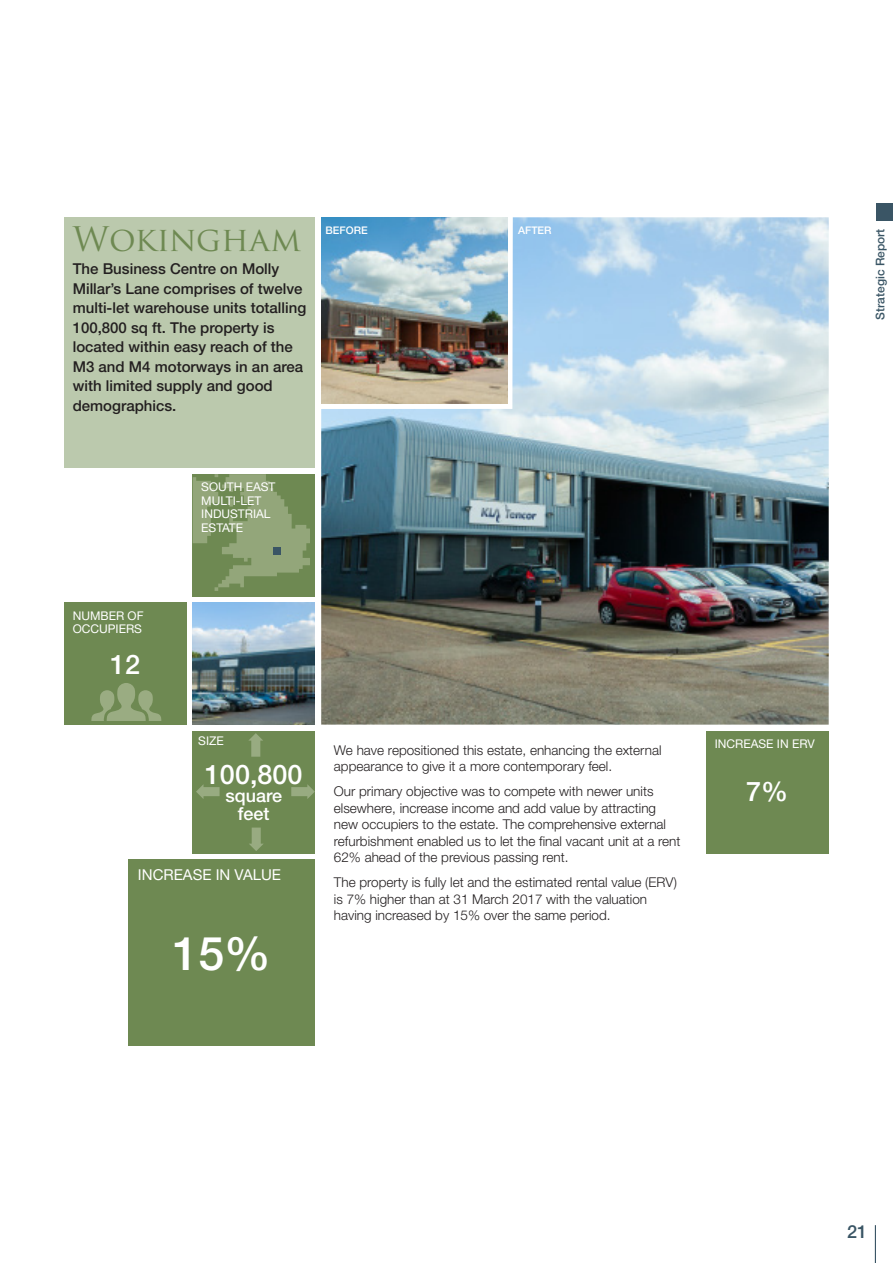
<style>
.page{position:relative;width:893px;height:1263px;background:#fff}
.page>*{position:absolute;margin:0;border:0;box-sizing:border-box;transform-origin:0 0}
.t1{font:500 46.5px "Helvetica Neue LT Std";color:#fff}
.t2{font:33px "Trajan Pro";color:#6e8952}
.t3{font:500 27px "Helvetica Neue LT Std";color:#fff}
.t4{font:500 18px/18px "Helvetica Neue LT Std";color:#fff;text-align:center}
.t5{font:500 18px "Helvetica Neue LT Std";color:#3a5565}
.t6{font:500 15px/19.5px "Helvetica Neue LT Std";color:#231f20}
.t7{font:15px "Helvetica Neue LT Std";color:#fff}
.t8{font:300 13.5px/16.5px "Helvetica Neue LT Std";color:#231f20}
.t9{font:12px/13.5px "Helvetica Neue LT Std";color:#fff}
.t10{font:500 12px "Helvetica Neue LT Std";color:#3a5565}
.t11{font:500 10.5px "Helvetica Neue LT Std";color:#fff}
</style>
<div class="page">
<img style="left:321px;top:217px;width:508px;height:508px">
<img style="left:321px;top:217px;width:187px;height:187px">
<img style="left:193px;top:603px;width:122px;height:122px">
<div style="left:64px;top:217px;width:251px;height:251px;background:#bbc9ad"></div>
<div style="left:193px;top:731px;width:122px;height:122px;background:#6e8952"></div>
<svg style="left:249px;top:733px;width:14px;height:24px"></svg>
<svg style="left:291px;top:784px;width:24px;height:15px"></svg>
<svg style="left:196px;top:784px;width:24px;height:15px"></svg>
<svg style="left:249px;top:827px;width:14px;height:24px"></svg>
<div style="left:128px;top:859px;width:187px;height:187px;background:#6e8952"></div>
<div style="left:193px;top:474px;width:122px;height:122px;background:#6e8952"></div>
<div style="left:706px;top:731px;width:122px;height:122px;background:#6e8952"></div>
<div style="left:64px;top:603px;width:122px;height:122px;background:#6e8952"></div>
<svg style="left:91px;top:683px;width:71px;height:38px"></svg>
<svg style="left:193px;top:474px;width:117px;height:117px"></svg>
<div style="left:273px;top:547px;width:8px;height:8px;background:#3a5565"></div>
<hr style="left:875px;top:1225px;width:1px;height:38px;background:#3a5565">
<div style="left:876px;top:203px;width:17px;height:18px;background:#3a5565"></div>
<h2 class="t2" style="left:73px;top:218px;width:230px">Wokingham</h2>
<p class="t6" style="left:73px;top:259px;width:235px">The Business Centre on Molly<br>Millar’s Lane comprises of twelve multi-let warehouse units totalling<br>100,800 sq ft. The property is located within easy reach of the<br>M3 and M4 motorways in an area with limited supply and good demographics.</p>
<p class="t11" style="left:325px;top:224px;width:44px">BEFORE</p>
<p class="t11" style="left:518px;top:224px;width:35px">AFTER</p>
<p class="t9" style="left:201px;top:480px;width:76px">SOUTH EAST<br>MULTI-LET<br>INDUSTRIAL<br>ESTATE</p>
<p class="t9" style="left:73px;top:608px;width:72px">NUMBER OF<br>OCCUPIERS</p>
<h3 class="t3" style="left:110px;top:648px;width:32px">12</h3>
<p class="t9" style="left:198px;top:734px;width:27px">SIZE</p>
<h3 class="t3" style="left:205px;top:758px;width:99px">100,800</h3>
<h3 class="t4" style="left:225px;top:786px;width:58px">square feet</h3>
<p class="t7" style="left:138px;top:865px;width:145px">INCREASE IN VALUE</p>
<h1 class="t1" style="left:173px;top:926px;width:100px">15%</h1>
<p class="t8" style="left:334px;top:741px;width:329px">We have repositioned this estate, enhancing the external appearance to give it a more contemporary feel.</p>
<p class="t8" style="left:334px;top:783px;width:348px">Our primary objective was to compete with newer units elsewhere, increase income and add value by attracting new occupiers to the estate. The comprehensive external refurbishment enabled us to let the final vacant unit at a rent 62% ahead of the previous passing rent.</p>
<p class="t8" style="left:334px;top:874px;width:344px">The property is fully let and the estimated rental value (ERV) is 7% higher than at 31 March 2017 with the valuation having increased by 15% over the same period.</p>
<p class="t9" style="left:715px;top:737px;width:101px">INCREASE IN ERV</p>
<h3 class="t3" style="left:746px;top:775px;width:44px">7%</h3>
<p class="t10" style="left:873px;top:320px;width:93px;rotate:-90deg">Strategic Report</p>
<h3 class="t5" style="left:847px;top:1221px;width:22px">21</h3>
</div>
